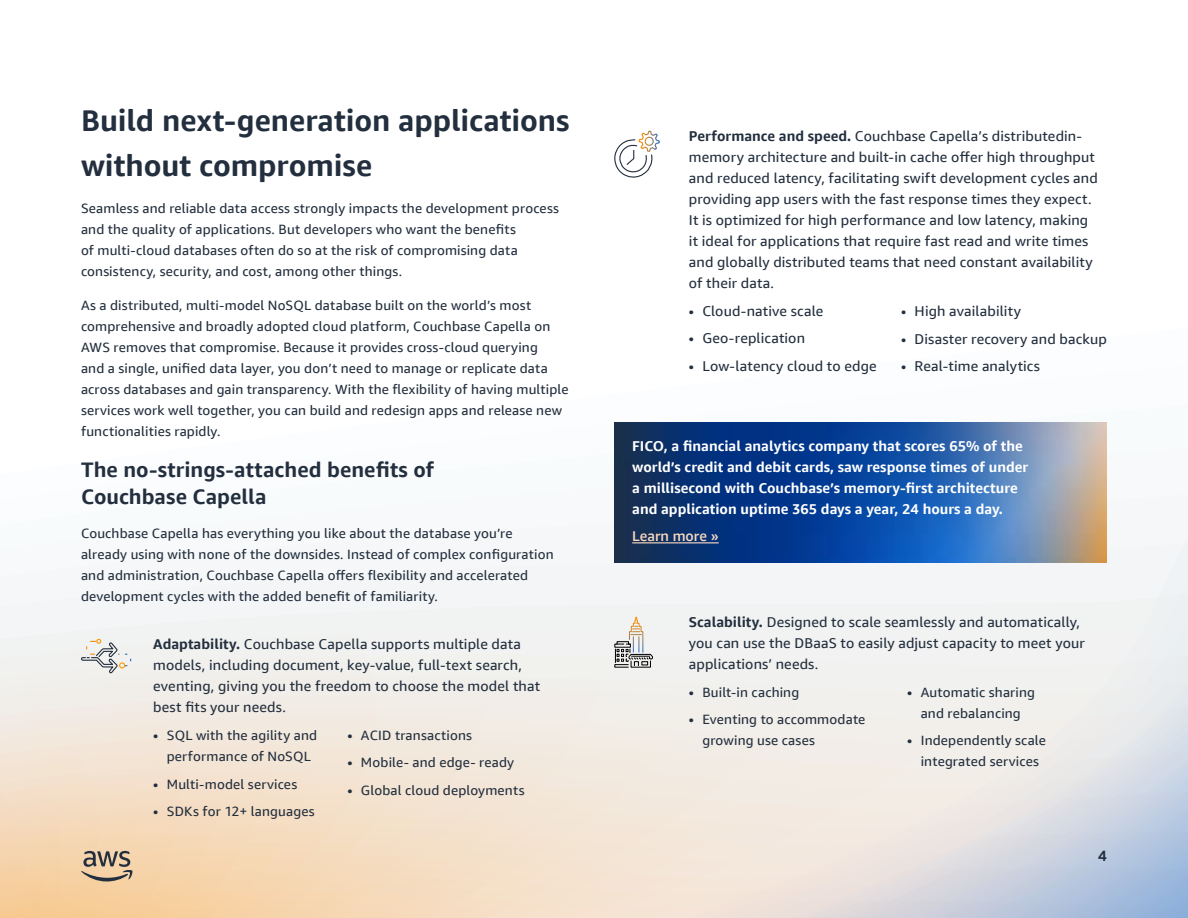
<style>
.page{position:relative;width:1188px;height:918px;background:#fff}
.page>*{position:absolute;margin:0;border:0;box-sizing:border-box;transform-origin:0 0}
.page_head{font:700 30px/45px "Amazon Ember Display";letter-spacing:-.005em;color:#232f3e}
.Subhead_2{font:700 21px/27px "Amazon Ember Display";color:#232f3e}
.t1{font:700 15px "Amazon Ember Display";color:#232f3e}
.t2{font:14.25px/21px "Amazon Ember Display";letter-spacing:.01em;color:#232f3e}
.t3{font:700 14.25px/21px "Amazon Ember Display";color:#fff}
.t4{font:500 14.25px "Amazon Ember Display";color:#fad9bf}
.t5{font:13.5px/21px "Amazon Ember Display";letter-spacing:.015em;color:#232f3e}
.s1{font-weight:700}
.s2{font-size:14.25px}
</style>
<div class="page">
<svg style="left:0;top:538px;width:1188px;height:380px"></svg>
<svg style="left:81px;top:851px;width:52px;height:30px;background:#b29e86"></svg>
<img style="left:614px;top:422px;width:493px;height:140px">
<hr style="left:632px;top:542px;width:87px;height:1px;background:#fad9bf">
<svg style="left:614px;top:595px;width:40px;height:71px"></svg>
<svg style="left:614px;top:130px;width:46px;height:48px"></svg>
<svg style="left:80px;top:638px;width:52px;height:36px"></svg>
<p class="page_head" style="left:81px;top:98px;width:490px">Build next-generation applications without compromise</p>
<p class="t5" style="left:81px;top:197px;width:480px">Seamless and reliable data access strongly impacts the development process and the quality of applications. But developers who want the benefits<br>of multi-cloud databases often do so at the risk of compromising data consistency, security, and cost, among other things.</p>
<p class="t5" style="left:81px;top:295px;width:489px">As a distributed, multi-model NoSQL database built on the world’s most comprehensive and broadly adopted cloud platform, Couchbase Capella on AWS removes that compromise. Because it provides cross-cloud querying<br>and a single, unified data layer, you don’t need to manage or replicate data across databases and gain transparency. With the flexibility of having multiple services work well together, you can build and redesign apps and release new functionalities rapidly.</p>
<p class="Subhead_2" style="left:81px;top:456px;width:355px">The no-strings-attached benefits of<br>Couchbase Capella</p>
<p class="t5" style="left:81px;top:523px;width:474px">Couchbase Capella has everything you like about the database you’re already using with none of the downsides. Instead of complex configuration and administration, Couchbase Capella offers flexibility and accelerated development cycles with the added benefit of familiarity.</p>
<p class="t2" style="left:153px;top:634px;width:388px"><span class="s1">Adaptability.</span> Couchbase Capella supports multiple data models, including document, key-value, full-text search, eventing, giving you the freedom to choose the model that best fits your needs.</p>
<p class="t5" style="left:153px;top:725px;width:165px;text-align:center"><span class="s2">•</span> SQL with the agility and performance of NoSQL</p>
<p class="t5" style="left:153px;top:773px;width:145px"><span class="s2">•</span> Multi-model services</p>
<p class="t5" style="left:153px;top:801px;width:163px"><span class="s2">•</span> SDKs for 12+ languages</p>
<p class="t5" style="left:347px;top:724px;width:126px"><span class="s2">•</span> ACID transactions</p>
<p class="t5" style="left:347px;top:752px;width:168px"><span class="s2">•</span> Mobile- and edge- ready</p>
<p class="t5" style="left:347px;top:780px;width:179px"><span class="s2">•</span> Global cloud deployments</p>
<p class="t2" style="left:689px;top:126px;width:410px"><span class="s1">Performance and speed.</span> Couchbase Capella’s distributedin&shy;memory architecture and built-in cache offer high throughput and reduced latency, facilitating swift development cycles and providing app users with the fast response times they expect.<br>It is optimized for high performance and low latency, making it ideal for applications that require fast read and write times and globally distributed teams that need constant availability of their data.</p>
<p class="t2" style="left:689px;top:300px;width:136px">• Cloud-native scale</p>
<p class="t2" style="left:689px;top:328px;width:118px">• Geo-replication</p>
<p class="t2" style="left:689px;top:356px;width:189px">• Low-latency cloud to edge</p>
<p class="t2" style="left:901px;top:300px;width:121px">• High availability</p>
<p class="t2" style="left:901px;top:328px;width:207px">• Disaster recovery and backup</p>
<p class="t2" style="left:901px;top:356px;width:140px">• Real-time analytics</p>
<p class="t3" style="left:632px;top:435px;width:398px">FICO, a financial analytics company that scores 65% of the world’s credit and debit cards, saw response times of under a millisecond with Couchbase’s memory-first architecture and application uptime 365 days a year, 24 hours a day.</p>
<p class="t4" style="left:632px;top:527px;width:88px">Learn more »</p>
<p class="t2" style="left:689px;top:612px;width:397px"><span class="s1">Scalability.</span> Designed to scale seamlessly and automatically, you can use the DBaaS to easily adjust capacity to meet your applications’ needs.</p>
<p class="t5" style="left:689px;top:682px;width:112px"><span class="s2">•</span> Built-in caching</p>
<p class="t5" style="left:702px;top:709px;width:165px;text-indent:-14px"><span class="s2">•</span> Eventing to accommodate growing use cases</p>
<p class="t5" style="left:907px;top:681px;width:129px;text-align:center"><span class="s2">•</span> Automatic sharing and rebalancing</p>
<p class="t5" style="left:907px;top:730px;width:140px;text-align:center"><span class="s2">•</span> Independently scale integrated services</p>
<p class="t1" style="left:1098px;top:847px;width:10px">4</p>
</div>
